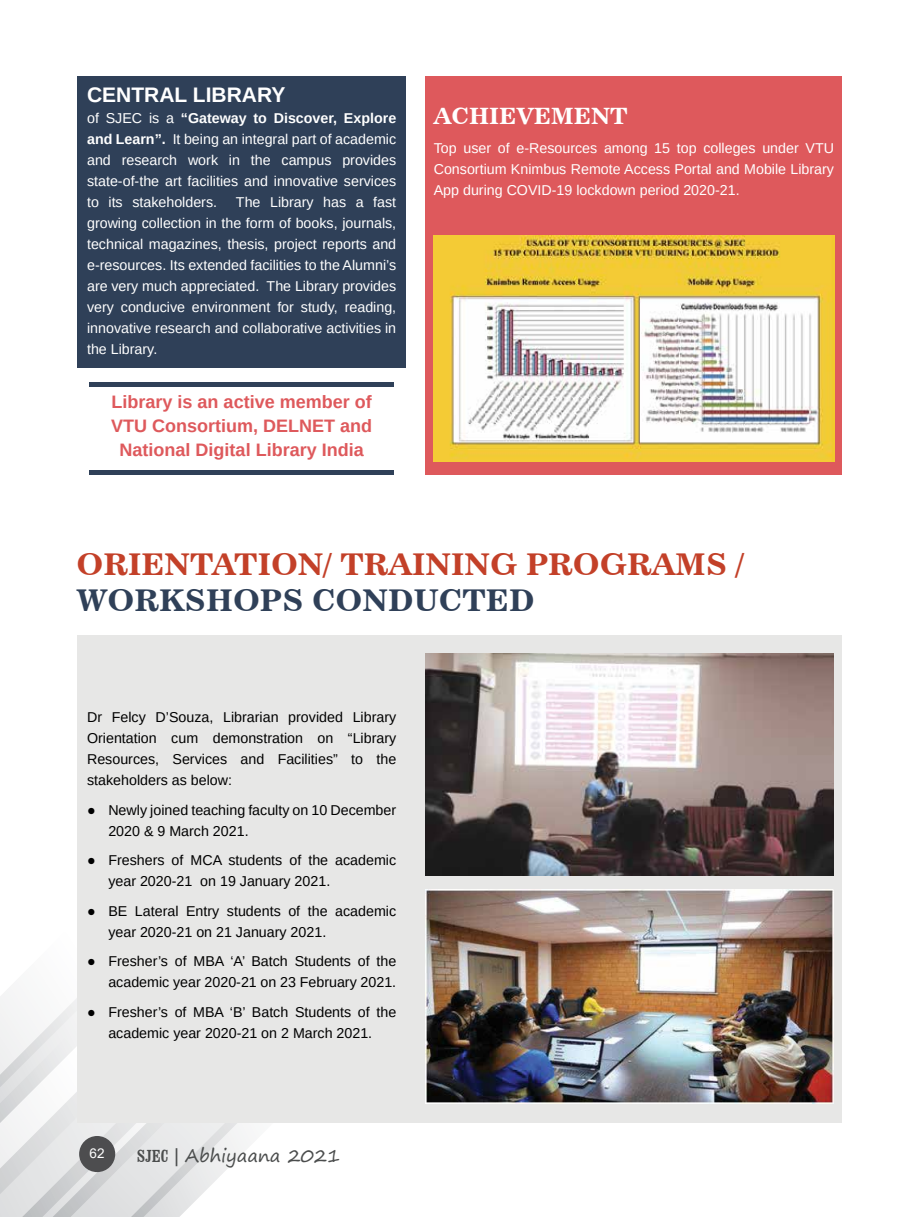
<style>
.page{position:relative;width:919px;height:1217px;background:#fff}
.page>*{position:absolute;margin:0;border:0;box-sizing:border-box;transform-origin:0 0}
.t1{font:30px "News 701 BT Bold A";color:#c34028}
.t2{font:30px "News 701 BT Bold A";color:#2f4058}
.t3{font:22.5px "News 701 BT Bold A";color:#fff}
.t4{font:700 21px "Arimo";color:#fff}
.t5{font:700 18px/24px "Arimo";color:#de595c;text-align:center}
.t6{font:18px "Segoe Print";color:#4b4d4d}
.t7{font:14.25px/21px "Arimo";color:#fff;text-align:justify}
.t8{font:14.25px/21px "Arimo";color:#000}
.t9{font:13.5px "Arial";color:#fff}
.s1{font-weight:700}
.s2{font-family:"Clarendon BT";font-stretch:condensed}
</style>
<div class="page">
<svg style="left:0;top:991px;width:53px;height:225px"></svg>
<svg style="left:53px;top:998px;width:325px;height:218px"></svg>
<div style="left:79px;top:1135px;width:36px;height:36px;background:#4d4d4f;border-radius:50%"></div>
<div style="left:77px;top:635px;width:764px;height:487px;background:#e7e7e6"></div>
<div style="left:78px;top:76px;width:327px;height:292px;background:#2f4058"></div>
<div style="left:425px;top:77px;width:417px;height:398px;background:#de595c"></div>
<img style="left:433px;top:235px;width:401px;height:226px">
<div style="left:89px;top:381px;width:305px;height:5px;background:#2f4058"></div>
<div style="left:89px;top:470px;width:305px;height:5px;background:#2f4058"></div>
<img style="left:425px;top:653px;width:408px;height:222px">
<img style="left:425px;top:889px;width:408px;height:214px">
<h3 class="t4" style="left:87px;top:80px;width:200px">CENTRAL LIBRARY</h3>
<p class="t7" style="left:87px;top:107px;width:311px">of SJEC is a <span class="s1">“Gateway to Discover, Explore and Learn”.</span> It being an integral part of academic and research work in the campus provides state-of-the art facilities and innovative services to its stakeholders.</p>
<p class="t7" style="left:87px;top:191px;width:310px;text-indent:149px">The Library has a fast growing collection in the form of books, journals, technical magazines, thesis, project reports and e-resources. Its extended facilities to the Alumni’s are very much appreciated. The Library provides very conducive environment for study, reading, innovative research and collaborative activities in the Library.</p>
<p class="t5" style="left:111px;top:390px;width:263px">Library is an active member of<br>VTU Consortium, DELNET and<br>National Digital Library India</p>
<h2 class="t3" style="left:433px;top:102px;width:196px">ACHIEVEMENT</h2>
<p class="t7" style="left:433px;top:138px;width:402px">Top user of e-Resources among 15 top colleges under VTU Consortium Knimbus Remote Access Portal and Mobile Library App during COVID-19 lockdown period 2020-21.</p>
<h1 class="t1" style="left:77px;top:545px;width:669px">ORIENTATION/ TRAINING PROGRAMS /</h1>
<h1 class="t2" style="left:77px;top:581px;width:459px">WORKSHOPS CONDUCTED</h1>
<p class="t8" style="left:87px;top:706px;width:310px;text-align:justify">Dr Felcy D’Souza, Librarian provided Library Orientation cum demonstration on “Library Resources, Services and Facilities” to the stakeholders as below:</p>
<p class="t8" style="left:108px;top:799px;width:289px;text-indent:-21px">● Newly joined teaching faculty on 10 December<br>2020 &amp; 9 March 2021.</p>
<p class="t8" style="left:108px;top:849px;width:289px;text-indent:-21px">● Freshers of MCA students of the academic year 2020-21 on 19 January 2021.</p>
<p class="t8" style="left:108px;top:900px;width:289px;text-indent:-21px">● BE Lateral Entry students of the academic year 2020-21 on 21 January 2021.</p>
<p class="t8" style="left:87px;top:950px;width:310px;text-align:right">● Fresher’s of MBA ‘A’ Batch Students of the academic year 2020-21 on 23 February 2021.</p>
<p class="t8" style="left:87px;top:1001px;width:310px;text-align:center">● Fresher’s of MBA ‘B’ Batch Students of the academic year 2020-21 on 2 March 2021.</p>
<p class="t9" style="left:89px;top:1143px;width:17px">62</p>
<p class="t6" style="left:137px;top:1139px;width:205px"><span class="s2">SJEC |</span> Abhiyaana 2021</p>
</div>
